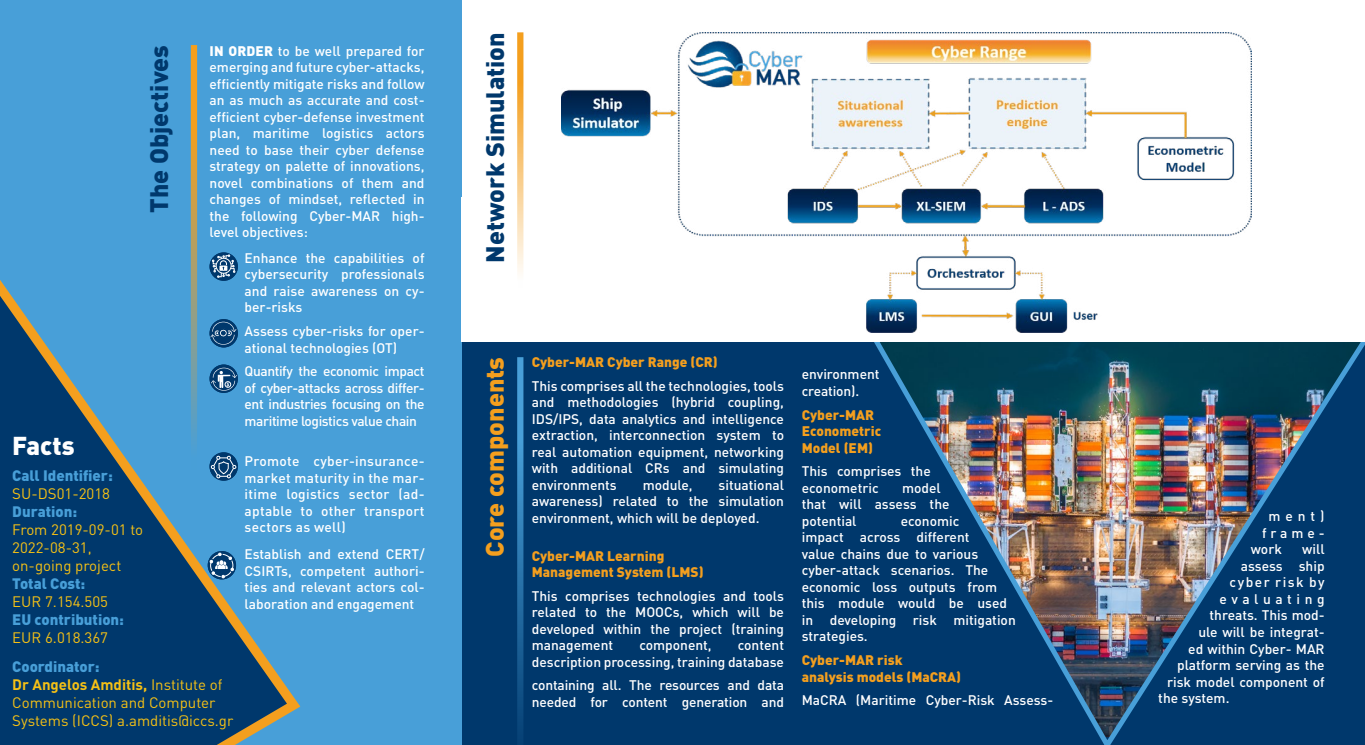
<style>
.page{position:relative;width:1365px;height:745px;background:#fff}
.page>*{position:absolute;margin:0;border:0;box-sizing:border-box;transform-origin:0 0}
.t1{font:900 25.5px "DIN Pro";color:#fff}
.t2{font:900 25px "DIN Pro";color:#00386c}
.t3{font:900 25px "DIN Pro";color:#f49f1e}
.t4{font:15px/18px "DIN Pro";color:#f6c115}
.t5{font:900 15px "DIN Pro";color:#489fd8}
.t6{font:500 13.75px/16.5px "DIN Pro";color:#fff;text-align:justify}
.t7{font:900 13.75px/16.5px "DIN Pro";color:#f49f1e}
.t8{font:500 13.75px "DIN Pro";letter-spacing:.11em;color:#fff}
.t9{font:500 13.75px "DIN Pro";letter-spacing:.33em;color:#fff}
.s1{font-weight:900}
.s2{font-weight:900;color:#489fd8}
.s3{font-weight:700}
</style>
<div class="page">
<div style="left:461px;top:342px;width:903px;height:402px;background:#00386c"></div>
<div style="left:0;top:0;width:462px;height:744px;background:#489fd8"></div>
<svg style="left:0;top:233px;width:301px;height:511px"></svg>
<svg style="left:191px;top:45px;width:6px;height:424px;background:#ac9f6a"></svg>
<svg style="left:517px;top:357px;width:6px;height:381px;background:#2c77af"></svg>
<svg style="left:209px;top:319px;width:29px;height:28px"></svg>
<svg style="left:210px;top:321px;width:26px;height:23px"></svg>
<svg style="left:209px;top:364px;width:29px;height:28px"></svg>
<svg style="left:211px;top:367px;width:26px;height:23px"></svg>
<svg style="left:209px;top:452px;width:29px;height:28px"></svg>
<svg style="left:211px;top:455px;width:25px;height:23px"></svg>
<svg style="left:209px;top:252px;width:29px;height:28px"></svg>
<svg style="left:212px;top:254px;width:23px;height:23px"></svg>
<svg style="left:208px;top:550px;width:28px;height:29px"></svg>
<svg style="left:210px;top:552px;width:24px;height:26px"></svg>
<img style="left:874px;top:342px;width:490px;height:402px">
<svg style="left:517px;top:32px;width:6px;height:241px"></svg>
<img style="left:561px;top:32px;width:690px;height:300px">
<p class="t6" style="left:209px;top:42px;width:216px"><span class="s1">IN ORDER</span> to be well prepared for emerging and future cyber-attacks, efficiently mitigate risks and follow an as much as accurate and cost&shy;efficient cyber-defense investment plan, maritime logistics actors need to base their cyber defense strategy on palette of innovations, novel combinations of them and changes of mindset, reflected in the following Cyber-MAR high&shy;level objectives:</p>
<p class="t6" style="left:244px;top:249px;width:181px">Enhance the capabilities of cybersecurity professionals and raise awareness on cy&shy;ber-risks</p>
<p class="t6" style="left:244px;top:322px;width:181px">Assess cyber-risks for oper&shy;ational technologies (OT)</p>
<p class="t6" style="left:244px;top:362px;width:181px">Quantify the economic impact of cyber-attacks across differ&shy;ent industries focusing on the maritime logistics value chain</p>
<p class="t6" style="left:244px;top:452px;width:181px">Promote cyber-insurance&shy;market maturity in the mar&shy;itime logistics sector (ad&shy;aptable to other transport sectors as well)</p>
<p class="t6" style="left:244px;top:545px;width:181px">Establish and extend CERT/ CSIRTs, competent authori&shy;ties and relevant actors col&shy;laboration and engagement</p>
<h2 class="t2" style="left:142px;top:212px;width:169px;rotate:-90deg">The Objectives</h2>
<h1 class="t1" style="left:12px;top:428px;width:64px">Facts</h1>
<p class="t5" style="left:12px;top:464px;width:102px">Call Identifier:</p>
<p class="t4" style="left:12px;top:483px;width:99px">SU-DS01-2018</p>
<p class="t5" style="left:12px;top:500px;width:66px">Duration:</p>
<p class="t4" style="left:12px;top:519px;width:132px">From 2019-09-01 to<br>2022-08-31, on-going project</p>
<p class="t5" style="left:12px;top:572px;width:74px">Total Cost:</p>
<p class="t4" style="left:12px;top:591px;width:97px">EUR 7.154.505</p>
<p class="t5" style="left:12px;top:608px;width:113px">EU contribution:</p>
<p class="t4" style="left:12px;top:627px;width:97px">EUR 6.018.367</p>
<p class="t4" style="left:12px;top:657px;width:222px"><span class="s2">Coordinator:<br></span><span class="s3">Dr Angelos Amditis,</span> Institute of<br>Communication and Computer<br>Systems (ICCS) a.amditis@iccs.gr</p>
<h2 class="t2" style="left:478px;top:262px;width:232px;rotate:-90deg">Network Simulation</h2>
<h2 class="t3" style="left:478px;top:556px;width:201px;rotate:-90deg">Core components</h2>
<p class="t7" style="left:531px;top:353px;width:187px">Cyber-MAR Cyber Range (CR)</p>
<p class="t6" style="left:531px;top:376px;width:254px">This comprises all the technologies, tools and methodologies (hybrid coupling, IDS/IPS, data analytics and intelligence extraction, interconnection system to real automation equipment, networking with additional CRs and simulating environments</p>
<p class="t6" style="left:531px;top:475px;width:254px;text-indent:187px">situational awareness) related to the simulation environment, which will be deployed.</p>
<p class="t7" style="left:531px;top:546px;width:173px">Cyber-MAR Learning<br>Management System (LMS)</p>
<p class="t6" style="left:531px;top:586px;width:254px">This comprises technologies and tools related to the MOOCs, which will be developed within the project (training management</p>
<p class="t6" style="left:642px;top:475px;width:51px">module,</p>
<p class="t6" style="left:531px;top:636px;width:254px;text-align:right">content<br>description processing, training database</p>
<p class="t6" style="left:531px;top:676px;width:254px">containing all. The resources and data needed for content generation and</p>
<p class="t6" style="left:639px;top:636px;width:74px">component,</p>
<p class="t6" style="left:801px;top:365px;width:79px">environment creation).</p>
<p class="t7" style="left:801px;top:405px;width:81px">Cyber-MAR<br>Econometric<br>Model (EM)</p>
<p class="t6" style="left:801px;top:462px;width:130px">This comprises the econometric</p>
<p class="t6" style="left:801px;top:478px;width:149px;text-align:left;text-indent:100px">model that will assess the potential</p>
<p class="t6" style="left:801px;top:511px;width:215px;text-align:left;text-indent:99px">economic<br>impact across different<br>value chains due to various cyber-attack scenarios. The economic loss outputs from this module would be used in developing risk mitigation strategies.</p>
<p class="t7" style="left:801px;top:650px;width:161px">Cyber-MAR risk<br>analysis models (MaCRA)</p>
<p class="t6" style="left:801px;top:691px;width:253px">ΜaCRA (Maritime Cyber-Risk Assess-</p>
<p class="t6" style="left:1268px;top:507px;width:58px">ment)</p>
<p class="t6" style="left:1261px;top:523px;width:64px">frame-</p>
<p class="t6" style="left:1250px;top:540px;width:33px">work</p>
<p class="t6" style="left:1301px;top:540px;width:24px">will</p>
<p class="t6" style="left:1240px;top:556px;width:85px">assess ship</p>
<p class="t8" style="left:1229px;top:572px;width:96px">cyber risk by</p>
<p class="t9" style="left:1219px;top:589px;width:107px">evaluating</p>
<p class="t6" style="left:1209px;top:606px;width:117px">threats. This mod-</p>
<p class="t6" style="left:1198px;top:622px;width:128px">ule will be integrat-</p>
<p class="t6" style="left:1188px;top:639px;width:138px">ed within Cyber- MAR</p>
<p class="t6" style="left:1176px;top:655px;width:149px">platform serving as the</p>
<p class="t6" style="left:1166px;top:672px;width:159px">risk model component of</p>
<p class="t6" style="left:1158px;top:688px;width:73px">the system.</p>
</div>
